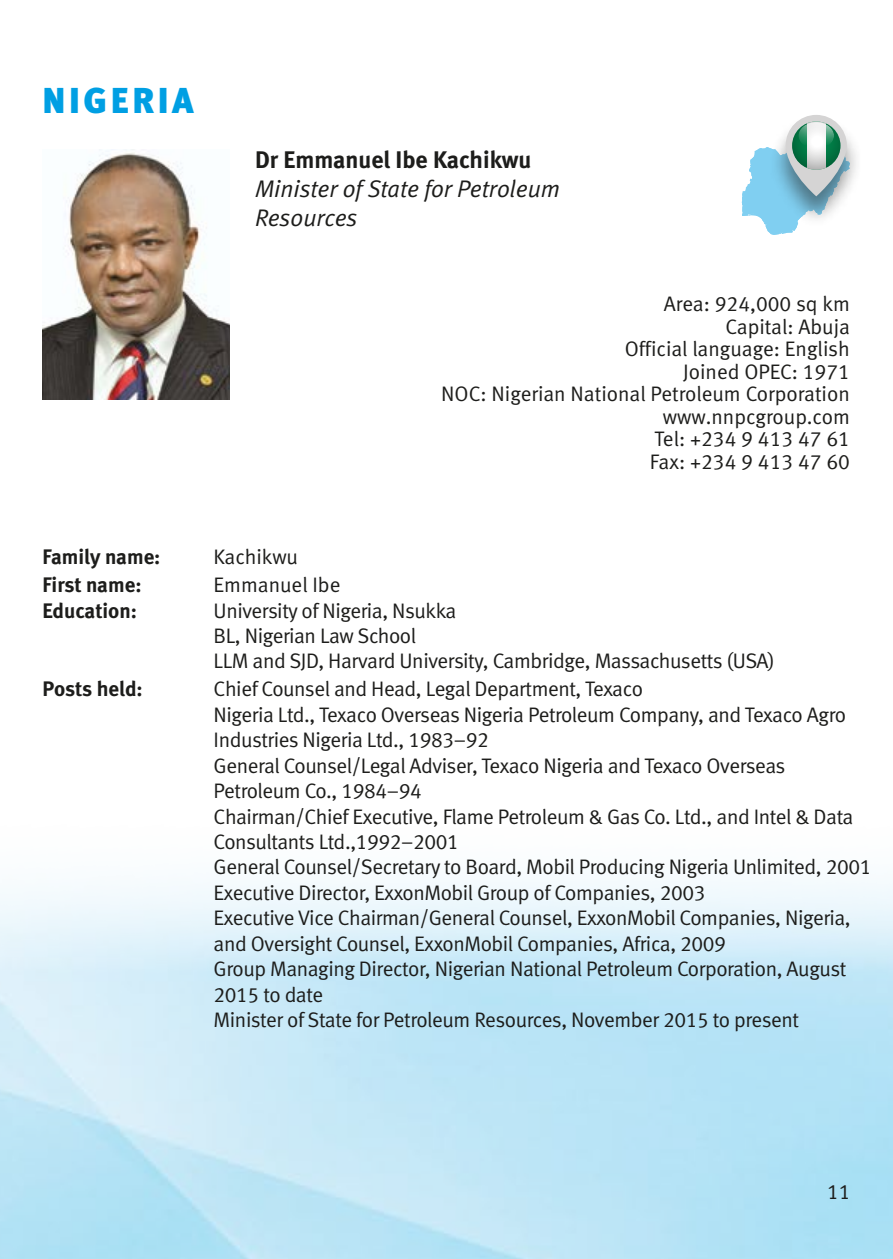
<style>
.page{position:relative;width:893px;height:1259px;background:#fff}
.page>*{position:absolute;margin:0;border:0;box-sizing:border-box;transform-origin:0 0}
.t1{font:36px "Meta Black LF";letter-spacing:.1em;color:#009fe3}
.t2{font:italic 24px/28.8px "Meta Normal LF";color:#1d1d1b}
.t3{font:24px "Meta Bold LF";color:#1d1d1b}
.t4{font:21px/25.5px "Meta Normal LF";letter-spacing:-.02em;color:#1d1d1b}
.t5{font:21px/22.5px "Meta Normal LF";color:#1d1d1b;text-align:right}
.t6{font:21px "Meta Bold LF";color:#1d1d1b}
</style>
<div class="page">
<div style="left:769px;top:116px;width:95px;height:112px;background:#1d1d1b;opacity:.5"></div>
<svg style="left:742px;top:115px;width:108px;height:120px"></svg>
<img style="left:42px;top:149px;width:188px;height:250px">
<h1 class="t1" style="left:42px;top:78px;width:153px">NIGERIA</h1>
<p class="t3" style="left:255px;top:145px;width:278px">Dr Emmanuel Ibe Kachikwu</p>
<p class="t2" style="left:255px;top:174px;width:307px">Minister of State for Petroleum<br>Resources</p>
<p class="t5" style="left:441px;top:292px;width:410px">Area: 924,000 sq km<br>Capital: Abuja<br>Official language: English<br>Joined OPEC: 1971<br>NOC: Nigerian National Petroleum Corporation www.nnpcgroup.com<br>Tel: +234 9 413 47 61<br>Fax: +234 9 413 47 60</p>
<p class="t6" style="left:42px;top:544px;width:120px">Family name:</p>
<p class="t4" style="left:214px;top:544px;width:86px">Kachikwu</p>
<p class="t6" style="left:42px;top:572px;width:101px">First name:</p>
<p class="t5" style="left:214px;top:573px;width:128px">Emmanuel Ibe</p>
<p class="t6" style="left:42px;top:598px;width:96px">Education:</p>
<p class="t4" style="left:214px;top:597px;width:563px">University of Nigeria, Nsukka<br>BL, Nigerian Law School<br>LLM and SJD, Harvard University, Cambridge, Massachusetts (USA)</p>
<p class="t6" style="left:42px;top:676px;width:102px">Posts held:</p>
<p class="t4" style="left:214px;top:676px;width:659px">Chief Counsel and Head, Legal Department, Texaco<br>Nigeria Ltd., Texaco Overseas Nigeria Petroleum Company, and Texaco Agro Industries Nigeria Ltd., 1983–92<br>General Counsel/Legal Adviser, Texaco Nigeria and Texaco Overseas Petroleum Co., 1984–94<br>Chairman/Chief Executive, Flame Petroleum &amp; Gas Co. Ltd., and Intel &amp; Data Consultants Ltd.,1992–2001<br>General Counsel/Secretary to Board, Mobil Producing Nigeria Unlimited, 2001<br>Executive Director, ExxonMobil Group of Companies, 2003<br>Executive Vice Chairman/General Counsel, ExxonMobil Companies, Nigeria, and Oversight Counsel, ExxonMobil Companies, Africa, 2009<br>Group Managing Director, Nigerian National Petroleum Corporation, August 2015 to date<br>Minister of State for Petroleum Resources, November 2015 to present</p>
<p class="t4" style="left:827px;top:1178px;width:25px">11</p>
</div>
